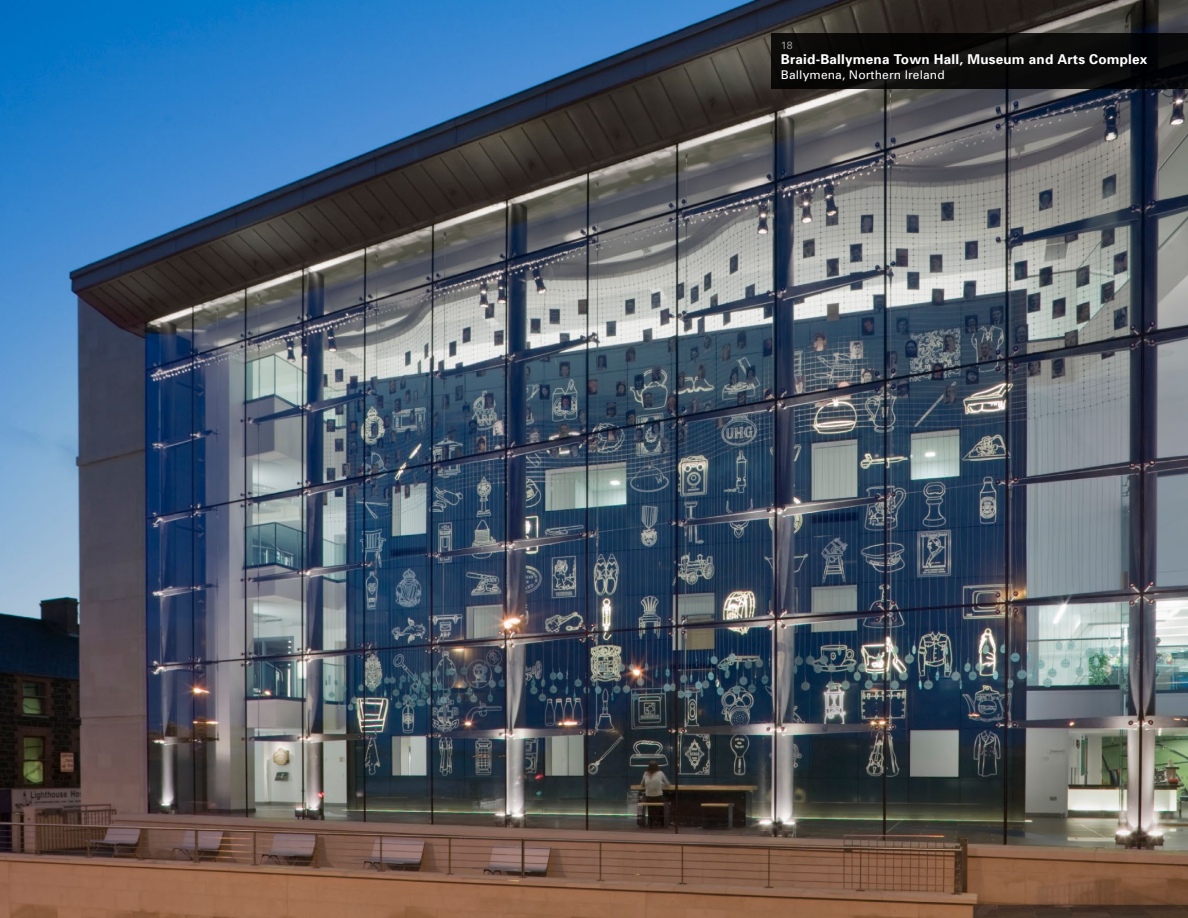
<style>
.page{position:relative;width:1188px;height:918px;background:#fff}
.page>*{position:absolute;margin:0;border:0;box-sizing:border-box;transform-origin:0 0}
.t1{font:700 13.5px "Univers";letter-spacing:.015em;color:#fff}
.t2{font:12px "Univers";letter-spacing:.01em;color:#fff}
.t3{font:10.5px "Univers";color:#999}
</style>
<div class="page">
<img style="left:0;top:0;width:1188px;height:918px">
<div style="left:771px;top:33px;width:417px;height:56px;background:#0a0a0a"></div>
<p class="t3" style="left:781px;top:39px;width:13px">18</p>
<p class="t1" style="left:781px;top:51px;width:368px">Braid-Ballymena Town Hall, Museum and Arts Complex</p>
<p class="t2" style="left:781px;top:68px;width:165px">Ballymena, Northern Ireland</p>
</div>
